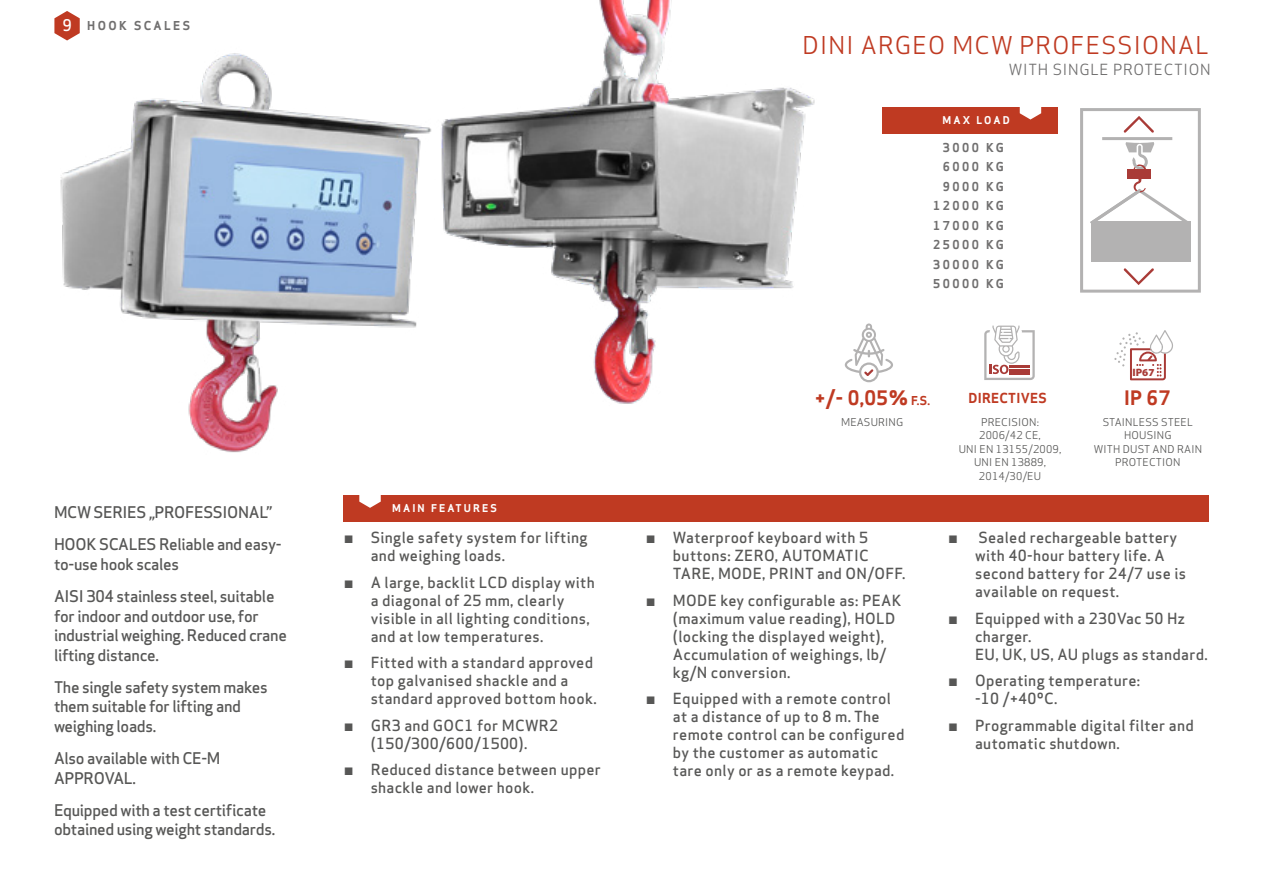
<style>
.page{position:relative;width:1263px;height:893px;background:#fff}
.page>*{position:absolute;margin:0;border:0;box-sizing:border-box;transform-origin:0 0}
._2_nagluwek-strona{font:24px "Apex Sans";letter-spacing:.05em;color:#bf3a22}
.LICZBY{font:700 19.5px "Apex Sans";color:#bf3a22}
.t1{font:500 15.75px/19.5px "Apex Sans";letter-spacing:-.02em;color:#575756}
.t2{font:500 15.75px "Apex Sans";color:#fff}
.t3{font:500 15px/18px "Apex Sans";letter-spacing:.02em;color:#575756}
._2_nagluwek-strona-2{font:15px "Apex Sans";letter-spacing:.05em;color:#706f6f}
.t4{font:15px "Apex Sans";color:#575756}
.LICZBY-2{font:700 13.5px "Apex Sans";letter-spacing:.02em;color:#bf3a22}
.nagluwek_kopia{font:700 12px/19.5px "Apex Sans";letter-spacing:.2em;color:#706f6f;text-align:justify}
.t5{font:900 10.65px "Myriad Pro";color:#a93b37}
.Styl_akapitowy_1{font:10.5px/13.5px "Apex Sans";letter-spacing:.02em;color:#575756;text-align:center}
.t6{font:700 10.5px "Apex Sans";letter-spacing:.2em;color:#fff}
.s1{font-weight:400}
.s2{font-size:12px}
</style>
<div class="page">
<img style="left:441px;top:0;width:374px;height:404px">
<img style="left:60px;top:53px;width:372px;height:462px">
<svg style="left:54px;top:11px;width:26px;height:30px"></svg>
<div style="left:344px;top:495px;width:865px;height:27px;background:#bf3a22"></div>
<svg style="left:359px;top:483px;width:22px;height:25px"></svg>
<svg style="left:845px;top:323px;width:48px;height:59px"></svg>
<svg style="left:984px;top:326px;width:51px;height:54px"></svg>
<svg style="left:1114px;top:330px;width:59px;height:50px"></svg>
<div style="left:1080px;top:108px;width:121px;height:185px;border:3px solid #b3b2b2"></div>
<svg style="left:1124px;top:116px;width:30px;height:17px"></svg>
<svg style="left:1124px;top:268px;width:30px;height:17px"></svg>
<div style="left:1091px;top:222px;width:99px;height:40px;background:#b3b2b2"></div>
<svg style="left:1090px;top:142px;width:101px;height:84px"></svg>
<hr style="left:1102px;top:137px;width:70px;height:3px;background:#b3b2b2">
<div style="left:883px;top:107px;width:175px;height:27px;background:#bf3a22"></div>
<svg style="left:1020px;top:107px;width:21px;height:13px"></svg>
<p class="t2" style="left:63px;top:11px;width:11px">9</p>
<p class="nagluwek_kopia" style="left:87px;top:16px;width:104px">HOOK SCALES</p>
<p class="t1" style="left:54px;top:501px;width:219px">MCW SERIES „PROFESSIONAL”</p>
<p class="t6" style="left:392px;top:501px;width:106px">MAIN FEATURES</p>
<p class="t1" style="left:54px;top:533px;width:229px">HOOK SCALES Reliable and easy&shy;to-use hook scales</p>
<p class="t1" style="left:54px;top:585px;width:234px">AISI 304 stainless steel, suitable for indoor and outdoor use, for industrial weighing. Reduced crane lifting distance.</p>
<p class="t1" style="left:54px;top:675px;width:215px">The single safety system makes them suitable for lifting and weighing loads.</p>
<p class="t1" style="left:54px;top:747px;width:168px">Also available with CE-M<br>APPROVAL.</p>
<p class="t1" style="left:54px;top:798px;width:223px">Equipped with a test certificate obtained using weight standards.</p>
<p class="t3" style="left:371px;top:527px;width:218px;text-indent:-27px"><span class="s1">¬</span> Single safety system for lifting and weighing loads.</p>
<p class="t3" style="left:371px;top:571px;width:225px;text-indent:-27px"><span class="s1">¬</span> A large, backlit LCD display with a diagonal of 25 mm, clearly visible in all lighting conditions, and at low temperatures.</p>
<p class="t3" style="left:371px;top:652px;width:227px;text-indent:-27px"><span class="s1">¬</span> Fitted with a standard approved top galvanised shackle and a standard approved bottom hook.</p>
<p class="t3" style="left:344px;top:714px;width:216px;text-align:center"><span class="s1">¬</span> GR3 and GOC1 for MCWR2 (150/300/600/1500).</p>
<p class="t3" style="left:371px;top:759px;width:232px;text-indent:-27px"><span class="s1">¬</span> Reduced distance between upper shackle and lower hook.</p>
<p class="_2_nagluwek-strona" style="left:802px;top:26px;width:408px">DINI ARGEO MCW PROFESSIONAL</p>
<p class="_2_nagluwek-strona-2" style="left:1009px;top:57px;width:203px">WITH SINGLE PROTECTION</p>
<p class="t6" style="left:942px;top:114px;width:69px">MAX LOAD</p>
<p class="nagluwek_kopia" style="left:943px;top:138px;width:62px">3000 KG 6000 KG 9000 KG</p>
<p class="nagluwek_kopia" style="left:933px;top:196px;width:72px">12000 KG</p>
<p class="nagluwek_kopia" style="left:933px;top:216px;width:72px">17000 KG</p>
<p class="nagluwek_kopia" style="left:933px;top:235px;width:72px">25000 KG</p>
<p class="nagluwek_kopia" style="left:933px;top:255px;width:72px">30000 KG</p>
<p class="nagluwek_kopia" style="left:933px;top:274px;width:72px">50000 KG</p>
<p class="t5" style="left:1132px;top:367px;width:24px">IP67</p>
<p class="LICZBY" style="left:815px;top:386px;width:116px">+/- 0,05% <span class="s2">F.S.</span></p>
<p class="LICZBY-2" style="left:968px;top:389px;width:80px">DIRECTIVES</p>
<p class="LICZBY" style="left:1124px;top:386px;width:48px">IP 67</p>
<p class="Styl_akapitowy_1" style="left:841px;top:414px;width:64px">MEASURING</p>
<p class="Styl_akapitowy_1" style="left:959px;top:414px;width:104px">PRECISION:<br>2006/42 CE,<br>UNI EN 13155/2009,<br>UNI EN 13889,<br>2014/30/EU</p>
<p class="Styl_akapitowy_1" style="left:1094px;top:414px;width:110px">STAINLESS STEEL<br>HOUSING<br>WITH DUST AND RAIN<br>PROTECTION</p>
<p class="t3" style="left:673px;top:527px;width:234px;text-indent:-27px"><span class="s1">¬</span> Waterproof keyboard with 5 buttons: ZERO, AUTOMATIC<br>TARE, MODE, PRINT and ON/OFF.</p>
<p class="t3" style="left:673px;top:589px;width:230px;text-indent:-27px"><span class="s1">¬</span> MODE key configurable as: PEAK (maximum value reading), HOLD (locking the displayed weight),<br>Accumulation of weighings, lb/ kg/N conversion.</p>
<p class="t3" style="left:673px;top:688px;width:233px;text-indent:-27px"><span class="s1">¬</span> Equipped with a remote control at a distance of up to 8 m. The remote control can be configured by the customer as automatic tare only or as a remote keypad.</p>
<p class="t4" style="left:948px;top:526px;width:11px">¬</p>
<p class="t3" style="left:975px;top:527px;width:213px">Sealed rechargeable battery with 40-hour battery life. A second battery for 24/7 use is available on request.</p>
<p class="t3" style="left:975px;top:607px;width:234px;text-indent:-27px"><span class="s1">¬</span> Equipped with a 230Vac 50 Hz charger.<br>EU, UK, US, AU plugs as standard.</p>
<p class="t3" style="left:975px;top:670px;width:167px;text-indent:-27px"><span class="s1">¬</span> Operating temperature: -10 /+40ºC.</p>
<p class="t3" style="left:975px;top:714px;width:220px;text-indent:-27px"><span class="s1">¬</span> Programmable digital filter and automatic shutdown.</p>
</div>
